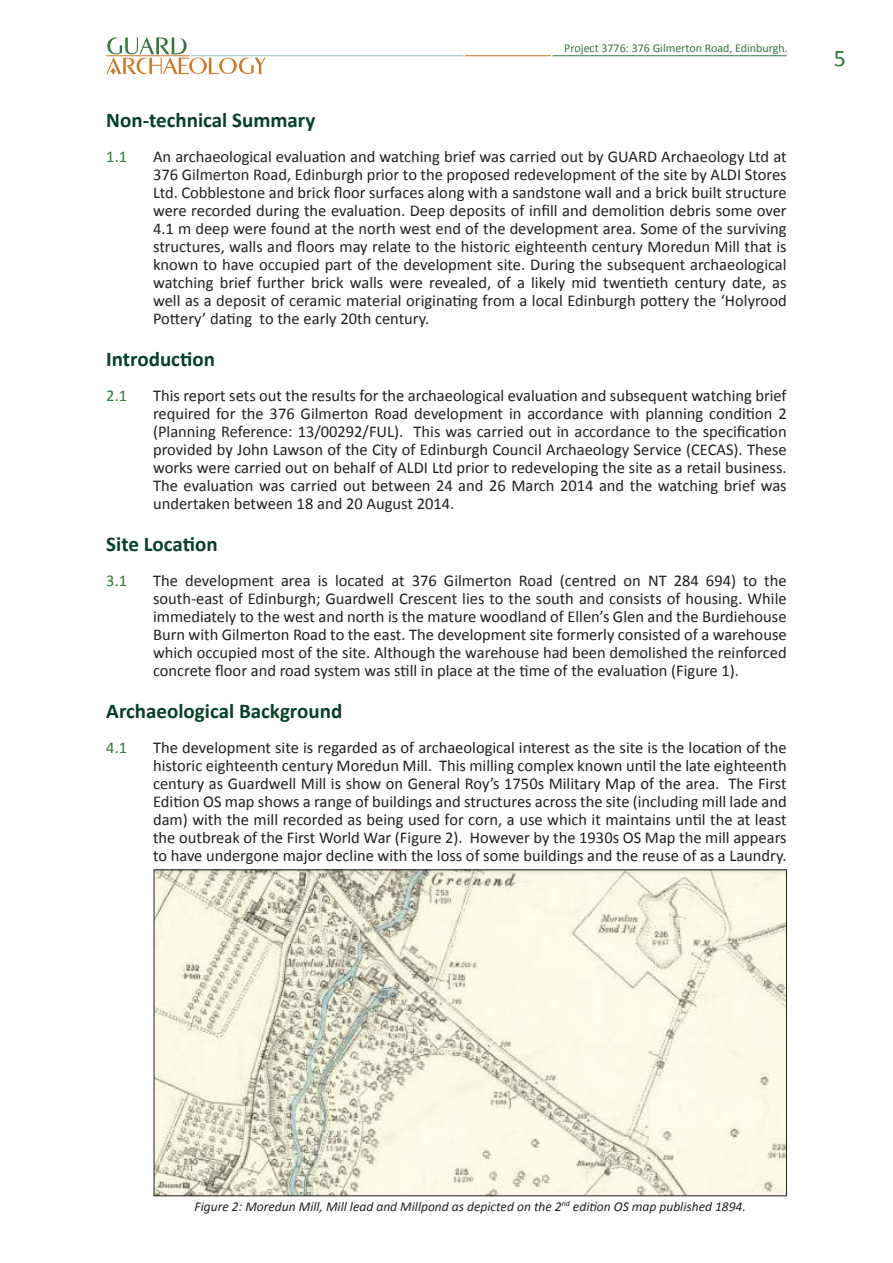
<style>
.page{position:relative;width:893px;height:1263px;background:#fff}
.page>*{position:absolute;margin:0;border:0;box-sizing:border-box;transform-origin:0 0}
.t1{font:24px "Calibri";color:#32773c}
.header_with_number{font:700 21px "Calibri";color:#064028}
.header_with_number-2{font:21px "Calibri Bold 2";color:#064028}
.numbered_paragraph{font:16.5px/18px "Calibri 2";color:#231f20;text-align:justify}
.numbered_paragraph-2{font:16.5px "Calibri";color:#32773c}
.plate_caption{font:13.5px "Calibri Italic 2";color:#231f20}
.t2{font:12px "Calibri";color:#32773c}
.s1{font-family:"Calibri"}
.s2{font-family:"Calibri";font-style:italic}
</style>
<div class="page">
<img style="left:156px;top:872px;width:629px;height:322px">
<svg style="left:106px;top:37px;width:159px;height:38px"></svg>
<hr style="left:106px;top:55px;width:84px;height:1px;background:#cd7723">
<hr style="left:192px;top:55px;width:271px;height:1px;background:#9ebfcc">
<hr style="left:465px;top:55px;width:86px;height:1px;background:#cd7723">
<hr style="left:552px;top:55px;width:235px;height:1px;background:#32773c">
<p class="t2" style="left:564px;top:40px;width:225px">Project 3776: 376 Gilmerton Road, Edinburgh.</p>
<p class="header_with_number-2" style="left:106px;top:106px;width:211px">Non-technical Summary</p>
<p class="numbered_paragraph-2" style="left:106px;top:146px;width:22px">1.1</p>
<p class="numbered_paragraph" style="left:153px;top:147px;width:635px">An archaeological evaluation and watching brief was carried out by GUARD Archaeology Ltd at 376 Gilmerton Road, Edinburgh prior to the proposed redevelopment of the site by ALDI Stores Ltd. Cobblestone and brick floor surfaces along with a sandstone wall and a brick built structure were recorded during the evaluation. Deep deposits of infill and demolition debris some over 4.1 m deep were found at the north west end of the development area. Some of the surviving structures, walls and floors may relate to the historic eighteenth century Moredun Mill that is known to have occupied part of the development site. During the subsequent archaeological watching brief further brick walls were revealed, of a likely mid twentieth century date, as well as a deposit of ceramic material originating from a local Edinburgh pottery the ‘Holyrood Pottery’ dating to the early 20th century.</p>
<p class="header_with_number" style="left:106px;top:345px;width:110px">Introduction</p>
<p class="numbered_paragraph-2" style="left:106px;top:385px;width:22px">2.1</p>
<p class="numbered_paragraph" style="left:153px;top:386px;width:635px">This report sets out the results for the archaeological evaluation and subsequent watching brief required for the 376 Gilmerton Road development in accordance with planning condition 2 (Planning Reference: 13/00292/FUL). This was carried out in accordance to the specification provided by John Lawson of the City of Edinburgh Council Archaeology Service (CECAS). These works were carried out on behalf of ALDI Ltd prior to redeveloping the site as a retail business.<br>The evaluation was carried out between 24 and 26 March 2014 and the watching brief was <span class="s1">undertaken between 18 and 20 August 2014.</span></p>
<p class="header_with_number" style="left:106px;top:531px;width:113px">Site Location</p>
<p class="numbered_paragraph-2" style="left:106px;top:570px;width:22px">3.1</p>
<p class="numbered_paragraph" style="left:153px;top:572px;width:635px">The development area is located at 376 Gilmerton Road (centred on NT 284 694) to the <span class="s1">south-east of Edinburgh; Guardwell Crescent lies to the south and consists of housing. While </span>immediately to the west and north is the mature woodland of Ellen’s Glen and the Burdiehouse Burn with Gilmerton Road to the east. The development site formerly consisted of a warehouse <span class="s1">which occupied most of the site. Although the warehouse had been demolished the reinforced </span>concrete floor and road system was still in place at the time of the evaluation (Figure 1).</p>
<p class="header_with_number" style="left:106px;top:698px;width:237px">Archaeological Background</p>
<p class="numbered_paragraph-2" style="left:106px;top:737px;width:22px">4.1</p>
<p class="numbered_paragraph" style="left:153px;top:739px;width:635px">The development site is regarded as of archaeological interest as the site is the location of the historic eighteenth century Moredun Mill. This milling complex known until the late eighteenth century as Guardwell Mill is show on General Roy’s 1750s Military Map of the area. The First Edition OS map shows a range of buildings and structures across the site (including mill lade and dam) with the mill recorded as being used for corn, a use which it maintains until the at least the outbreak of the First World War (Figure 2). However by the 1930s OS Map the mill appears to have undergone major decline with the loss of some buildings and the reuse of as a Laundry.</p>
<p class="t1" style="left:834px;top:43px;width:14px">5</p>
<p class="plate_caption" style="left:195px;top:1197px;width:553px">Figure 2: Moredun Mill, Mill lead and Millpond as depicted on the 2<sup>nd</sup> <span class="s2">edition OS map published 1894.</span></p>
</div>
